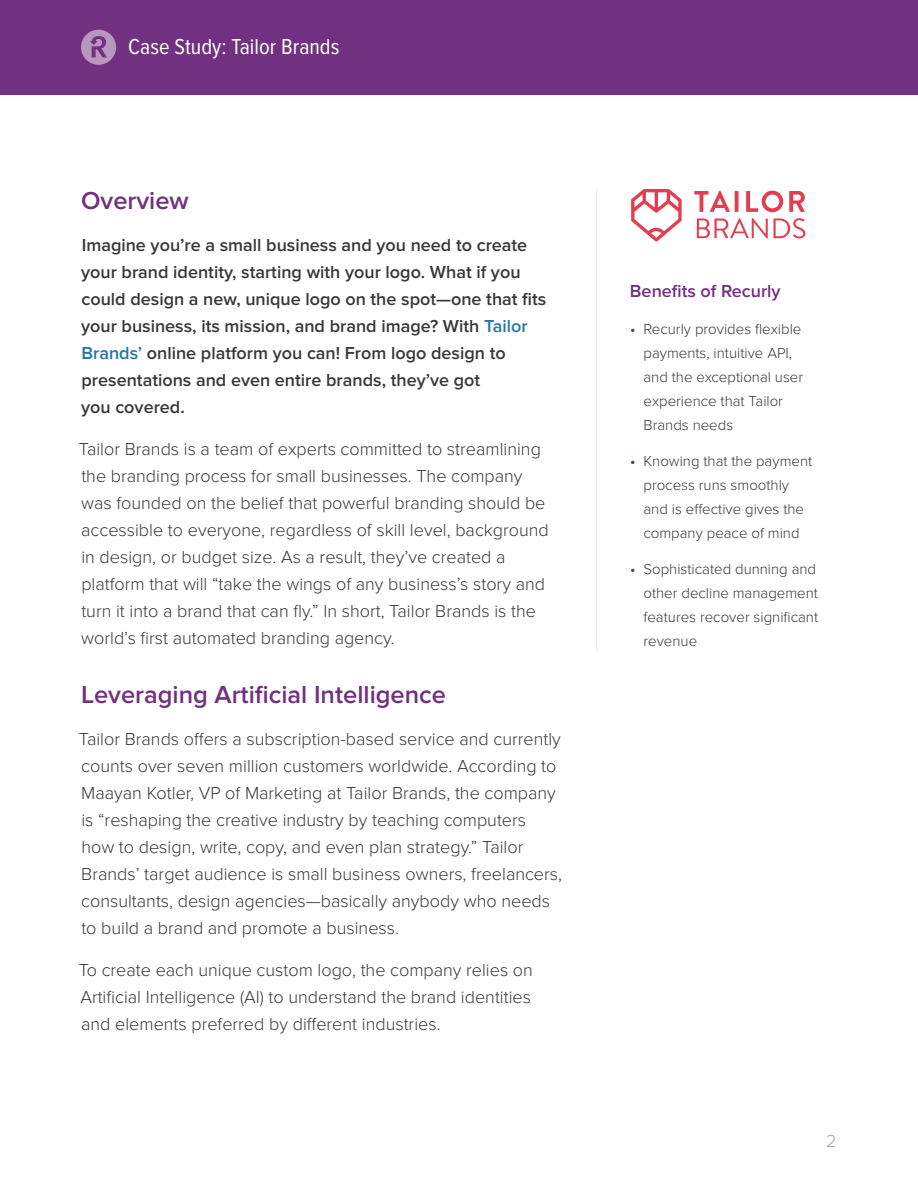
<style>
.page{position:relative;width:918px;height:1188px;background:#fff}
.page>*{position:absolute;margin:0;border:0;box-sizing:border-box;transform-origin:0 0}
.t1{font:600 25.5px "Proxima Nova";color:#723080}
.t2{font:22.5px "Proxima Nova Cond";color:#fff}
.t3{font:300 18px/27px "Proxima Nova";color:#38383a}
.t4{font:600 18px/27px "Proxima Nova";color:#38383a}
.t5{font:600 18px "Proxima Nova";color:#723080}
.t6{font:300 18px "Proxima Nova";color:#a3a3a7}
.t7{font:300 15px/24px "Proxima Nova";color:#38383a}
.s1{color:#2676a5}
.s2{font-weight:600;color:#723080}
</style>
<div class="page">
<div style="left:0;top:0;width:918px;height:94px;background:#723080"></div>
<svg style="left:81px;top:30px;width:35px;height:35px"></svg>
<hr style="left:596px;top:189px;width:1px;height:463px;background:#e8e8e9">
<svg style="left:694px;top:191px;width:45px;height:21px"></svg>
<svg style="left:746px;top:191px;width:37px;height:21px"></svg>
<svg style="left:789px;top:191px;width:16px;height:21px"></svg>
<svg style="left:697px;top:218px;width:108px;height:20px"></svg>
<svg style="left:631px;top:189px;width:51px;height:53px"></svg>
<p class="t2" style="left:128px;top:34px;width:213px">Case Study: Tailor Brands</p>
<h1 class="t1" style="left:81px;top:186px;width:109px">Overview</h1>
<p class="t4" style="left:81px;top:232px;width:467px">Imagine you’re a small business and you need to create your brand identity, starting with your logo. What if you could design a new, unique logo on the spot—one that fits your business, its mission, and brand image? With <span class="s1">Tailor Brands’</span> online platform you can! From logo design to presentations and even entire brands, they’ve got<br>you covered.</p>
<p class="t3" style="left:79px;top:436px;width:472px">Tailor Brands is a team of experts committed to streamlining the branding process for small businesses. The company was founded on the belief that powerful branding should be accessible to everyone, regardless of skill level, background in design, or budget size. As a result, they’ve created a platform that will “take the wings of any business’s story and turn it into a brand that can fly.” In short, Tailor Brands is the world’s first automated branding agency.</p>
<h1 class="t1" style="left:81px;top:679px;width:366px">Leveraging Artificial Intelligence</h1>
<p class="t3" style="left:79px;top:725px;width:485px">Tailor Brands offers a subscription-based service and currently counts over seven million customers worldwide. According to Maayan Kotler, VP of Marketing at Tailor Brands, the company is “reshaping the creative industry by teaching computers<br>how to design, write, copy, and even plan strategy.” Tailor Brands’ target audience is small business owners, freelancers, consultants, design agencies—basically anybody who needs to build a brand and promote a business.</p>
<p class="t3" style="left:79px;top:956px;width:456px;text-align:justify">To create each unique custom logo, the company relies on Artificial Intelligence (AI) to understand the brand identities and elements preferred by different industries.</p>
<p class="t5" style="left:630px;top:280px;width:152px">Benefits of Recurly</p>
<p class="t7" style="left:644px;top:317px;width:161px;text-indent:-14px"><span class="s2">•</span> Recurly provides flexible payments, intuitive API, and the exceptional user experience that Tailor<br>Brands needs</p>
<p class="t7" style="left:644px;top:449px;width:170px;text-indent:-14px"><span class="s2">•</span> Knowing that the payment process runs smoothly and is effective gives the company peace of mind</p>
<p class="t7" style="left:644px;top:557px;width:176px;text-indent:-14px"><span class="s2">•</span> Sophisticated dunning and other decline management features recover significant revenue</p>
<p class="t6" style="left:826px;top:1130px;width:12px">2</p>
</div>
